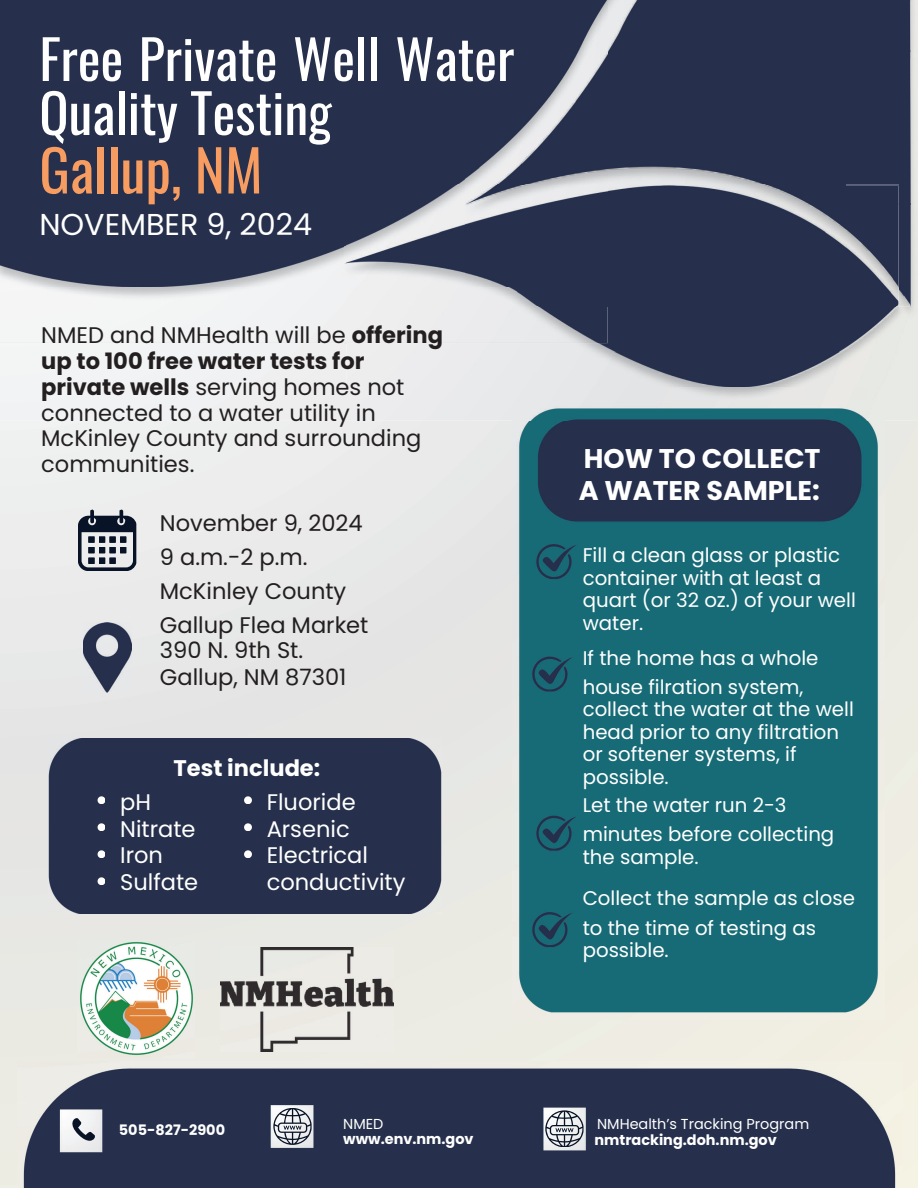
<style>
.page{position:relative;width:918px;height:1188px;background:#fff}
.page>*{position:absolute;margin:0;border:0;box-sizing:border-box;transform-origin:0 0}
.t1{font:57.15px "Oswald";color:#f89d62}
.t2{font:54px/54px "Oswald";color:#fff}
.t3{font:30.15px "Poppins";color:#fff}
.t4{font:700 27px/31.5px "Poppins";color:#fff}
.t5{font:22.5px/26px "Poppins";color:#231f20}
.t6{font:22.5px/26.7px "Poppins";color:#fff}
.t7{font:700 22.5px "Poppins";color:#fff}
.t8{font:19.8px/22.5px "Poppins";color:#fff}
.t9{font:700 14.4px "Poppins";color:#fff}
.t10{font:14.4px "Poppins";color:#fff}
.s1{font-weight:700}
</style>
<div class="page">
<img style="left:0;top:420px;width:918px;height:768px">
<div style="left:846px;top:0;width:65px;height:50px;background:#26304c"></div>
<div style="left:846px;top:50px;width:65px;height:154px;background:#26304c"></div>
<img style="left:899px;top:204px;width:12px;height:102px">
<div style="left:0;top:287px;width:51px;height:56px;background:#f5f5f6"></div>
<img style="left:608px;top:0;width:238px;height:186px">
<div style="left:0;top:0;width:465px;height:287px;background:#26304c"></div>
<img style="left:465px;top:0;width:143px;height:184px">
<img style="left:346px;top:307px;width:553px;height:80px">
<img style="left:846px;top:184px;width:53px;height:122px">
<img style="left:346px;top:184px;width:262px;height:2px">
<div style="left:49px;top:738px;width:392px;height:176px;background:#26304c"></div>
<img style="left:345px;top:343px;width:553px;height:44px">
<img style="left:345px;top:186px;width:121px;height:101px">
<img style="left:466px;top:186px;width:432px;height:121px">
<svg style="left:465px;top:287px;width:1px;height:19px"></svg>
<img style="left:17px;top:1062px;width:885px;height:126px">
<img style="left:78px;top:940px;width:117px;height:117px">
<svg style="left:72px;top:1118px;width:23px;height:23px"></svg>
<img style="left:83px;top:623px;width:48px;height:69px">
<svg style="left:78px;top:510px;width:58px;height:61px;background:#787e88"></svg>
<svg style="left:273px;top:1108px;width:39px;height:37px"></svg>
<img style="left:512px;top:401px;width:373px;height:618px">
<svg style="left:545px;top:1110px;width:39px;height:37px"></svg>
<img style="left:220px;top:948px;width:174px;height:103px">
<svg style="left:98px;top:796px;width:7px;height:8px"></svg>
<svg style="left:98px;top:823px;width:7px;height:8px"></svg>
<svg style="left:98px;top:850px;width:7px;height:8px"></svg>
<svg style="left:98px;top:877px;width:7px;height:8px"></svg>
<svg style="left:244px;top:796px;width:8px;height:8px"></svg>
<svg style="left:244px;top:823px;width:8px;height:8px"></svg>
<svg style="left:244px;top:850px;width:8px;height:8px"></svg>
<h2 class="t2" style="left:39px;top:30px;width:476px">Free Private Well Water<br>Quality Testing</h2>
<h1 class="t1" style="left:39px;top:125px;width:225px">Gallup, NM</h1>
<h3 class="t3" style="left:39px;top:203px;width:274px">NOVEMBER 9, 2024</h3>
<p class="t5" style="left:41px;top:322px;width:403px">NMED and NMHealth will be <span class="s1">offering up to 100 free water tests for private wells</span> serving homes not connected to a water utility in<br>McKinley County and surrounding communities.</p>
<p class="t5" style="left:160px;top:507px;width:210px;line-height:33.8px">November 9, 2024<br>9 a.m.-2 p.m.<br>McKinley County<br>Gallup Flea Market</p>
<p class="t5" style="left:160px;top:637px;width:188px;line-height:27px">390 N. 9th St.<br>Gallup, NM 87301</p>
<p class="t7" style="left:174px;top:752px;width:148px">Test include:</p>
<p class="t6" style="left:120px;top:789px;width:80px">pH<br>Nitrate<br>Iron<br>Sulfate</p>
<p class="t6" style="left:267px;top:789px;width:140px">Fluoride<br>Arsenic<br>Electrical conductivity</p>
<p class="t9" style="left:119px;top:1120px;width:108px">505-827-2900</p>
<p class="t10" style="left:343px;top:1114px;width:42px">NMED</p>
<p class="t9" style="left:343px;top:1129px;width:132px">www.env.nm.gov</p>
<h3 class="t4" style="left:579px;top:443px;width:243px">HOW TO COLLECT<br>A WATER SAMPLE:</h3>
<p class="t8" style="left:583px;top:544px;width:275px">Fill a clean glass or plastic container with at least a quart (or 32 oz.) of your well water.</p>
<p class="t8" style="left:583px;top:643px;width:237px;line-height:29.2px">If the home has a whole house filration system,</p>
<p class="t8" style="left:583px;top:698px;width:273px">collect the water at the well head prior to any filtration or softener systems, if possible.</p>
<p class="t8" style="left:583px;top:790px;width:253px;line-height:29.2px">Let the water run 2-3 minutes before collecting</p>
<p class="t8" style="left:583px;top:836px;width:274px;line-height:41.7px">the sample.<br>Collect the sample as close</p>
<p class="t8" style="left:583px;top:916px;width:235px">to the time of testing as possible.</p>
<p class="t10" style="left:597px;top:1114px;width:214px">NMHealth’s Tracking Program</p>
<p class="t9" style="left:595px;top:1130px;width:184px">nmtracking.doh.nm.gov</p>
</div>
